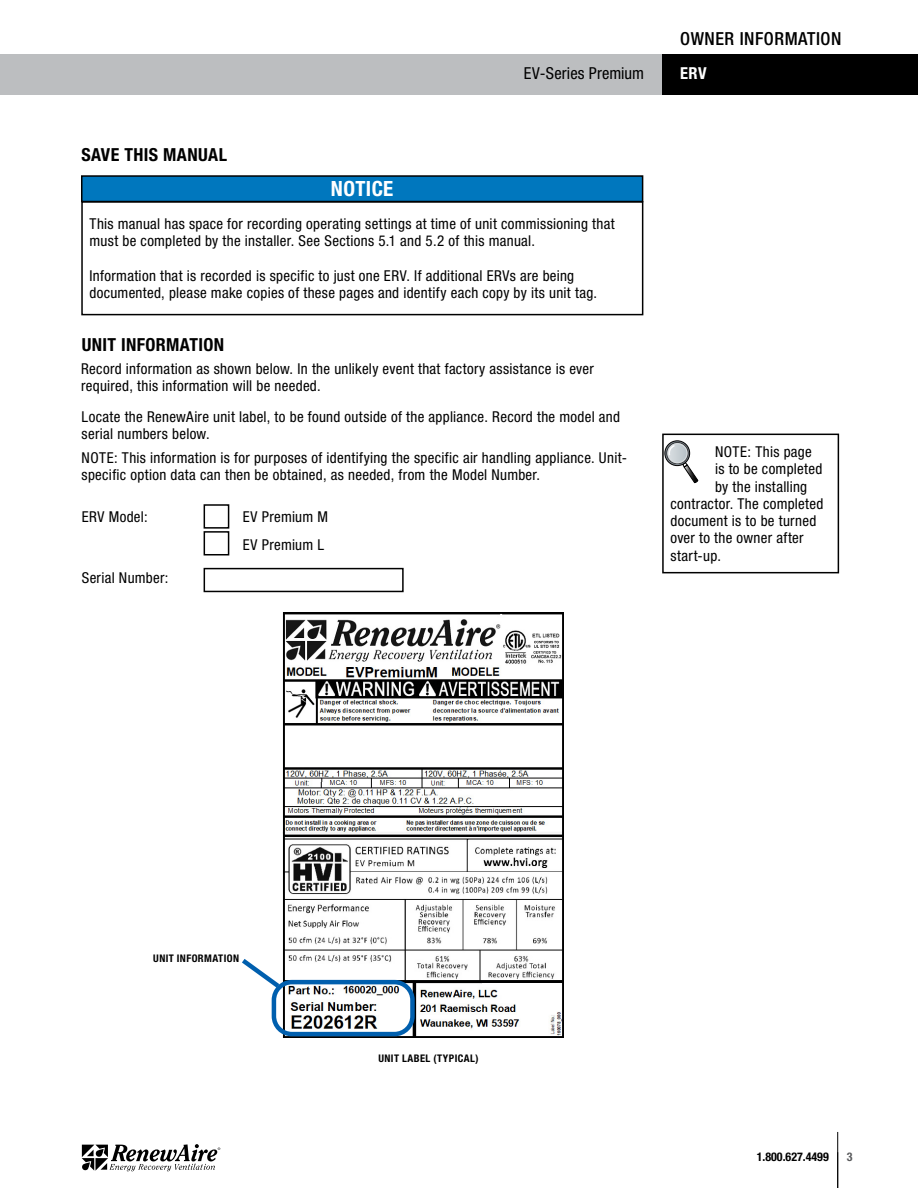
<style>
.page{position:relative;width:918px;height:1188px;background:#fff}
.page>*{position:absolute;margin:0;border:0;box-sizing:border-box;transform-origin:0 0}
.t1{font:700 condensed 21px "Helvetica Neue LT Std";letter-spacing:.02em;color:#fff}
.t2{font:700 condensed 18px "Helvetica Neue LT Std";letter-spacing:.02em;color:#000}
.t3{font:500 condensed 18px "Helvetica Neue LT Std";letter-spacing:.03em;color:#000}
.t4{font:condensed 16.5px "Helvetica Neue LT Std";letter-spacing:.005em;color:#000}
.t5{font:700 condensed 16.5px "Helvetica Neue LT Std";color:#fff}
.t6{font:condensed 15px/17.2px "Helvetica Neue LT Std";letter-spacing:.02em;color:#000}
.t7{font:700 condensed 12px "Helvetica Neue LT Std";color:#000}
.t8{font:700 condensed 12px "Helvetica Neue LT Std";color:#58595b}
.t9{font:700 condensed 10.5px "Helvetica Neue LT Std";letter-spacing:.04em;color:#000}
</style>
<div class="page">
<hr style="left:837px;top:1132px;width:1px;height:56px;background:#000">
<hr style="left:0;top:54px;width:1px;height:40px;background:#bcbec0">
<div style="left:1px;top:54px;width:662px;height:40px;background:#bcbec0"></div>
<div style="left:662px;top:54px;width:256px;height:40px;background:#000"></div>
<svg style="left:82px;top:1144px;width:138px;height:27px"></svg>
<div style="left:204px;top:504px;width:25px;height:25px;border:2px solid #000"></div>
<div style="left:204px;top:531px;width:25px;height:24px;border:2px solid #000"></div>
<svg style="left:665px;top:441px;width:25px;height:25px"></svg>
<div style="left:665px;top:441px;width:25px;height:25px;border:1px solid #000;border-radius:50%"></div>
<div style="left:667px;top:442px;width:21px;height:22px;border:1px solid #000;border-radius:50%"></div>
<svg style="left:682px;top:461px;width:16px;height:22px"></svg>
<svg style="left:668px;top:444px;width:19px;height:19px"></svg>
<div style="left:667px;top:443px;width:21px;height:21px;border:1px solid #fff;border-radius:50%"></div>
<svg style="left:669px;top:444px;width:7px;height:13px"></svg>
<div style="left:662px;top:434px;width:177px;height:139px;border:2px solid #000"></div>
<img style="left:283px;top:613px;width:280px;height:425px">
<svg style="left:242px;top:954px;width:42px;height:38px"></svg>
<div style="left:272px;top:980px;width:143px;height:56px;border:4px solid #005fae;border-radius:18px"></div>
<div style="left:81px;top:201px;width:562px;height:114px;border:2px solid #000"></div>
<div style="left:82px;top:176px;width:561px;height:26px;background:#0077be"></div>
<div style="left:81px;top:175px;width:562px;height:27px;border:2px solid #000"></div>
<div style="left:204px;top:568px;width:200px;height:24px;border:2px solid #000"></div>
<p class="t3" style="left:680px;top:28px;width:163px">OWNER INFORMATION</p>
<p class="t2" style="left:81px;top:144px;width:147px">SAVE THIS MANUAL</p>
<h1 class="t1" style="left:331px;top:176px;width:64px">NOTICE</h1>
<p class="t4" style="left:524px;top:64px;width:122px">EV-Series Premium</p>
<p class="t5" style="left:680px;top:63px;width:28px">ERV</p>
<p class="t6" style="left:90px;top:215px;width:527px">This manual has space for recording operating settings at time of unit commissioning that must be completed by the installer. See Sections 5.1 and 5.2 of this manual.</p>
<p class="t6" style="left:90px;top:267px;width:509px">Information that is recorded is specific to just one ERV. If additional ERVs are being documented, please make copies of these pages and identify each copy by its unit tag.</p>
<p class="t2" style="left:82px;top:334px;width:144px">UNIT INFORMATION</p>
<p class="t6" style="left:81px;top:360px;width:514px">Record information as shown below. In the unlikely event that factory assistance is ever required, this information will be needed.</p>
<p class="t6" style="left:82px;top:408px;width:540px">Locate the RenewAire unit label, to be found outside of the appliance. Record the model and serial numbers below.</p>
<p class="t6" style="left:82px;top:449px;width:547px">NOTE: This information is for purposes of identifying the specific air handling appliance. Unit&shy;specific option data can then be obtained, as needed, from the Model Number.</p>
<p class="t6" style="left:82px;top:508px;width:67px">ERV Model:</p>
<p class="t6" style="left:82px;top:569px;width:88px">Serial Number:</p>
<p class="t6" style="left:243px;top:502px;width:87px;line-height:27.8px">EV Premium M<br>EV Premium L</p>
<p class="t6" style="left:715px;top:443px;width:98px">NOTE: This page</p>
<p class="t6" style="left:715px;top:460px;width:109px">is to be completed</p>
<p class="t6" style="left:715px;top:478px;width:94px">by the installing</p>
<p class="t6" style="left:670px;top:495px;width:154px">contractor. The completed</p>
<p class="t6" style="left:670px;top:512px;width:147px">document is to be turned</p>
<p class="t6" style="left:670px;top:529px;width:135px">over to the owner after</p>
<p class="t6" style="left:670px;top:547px;width:52px">start-up.</p>
<p class="t9" style="left:153px;top:952px;width:87px">UNIT INFORMATION</p>
<p class="t9" style="left:378px;top:1051px;width:102px">UNIT LABEL (TYPICAL)</p>
<p class="t7" style="left:757px;top:1149px;width:73px">1.800.627.4499</p>
<p class="t8" style="left:847px;top:1149px;width:7px">3</p>
</div>
